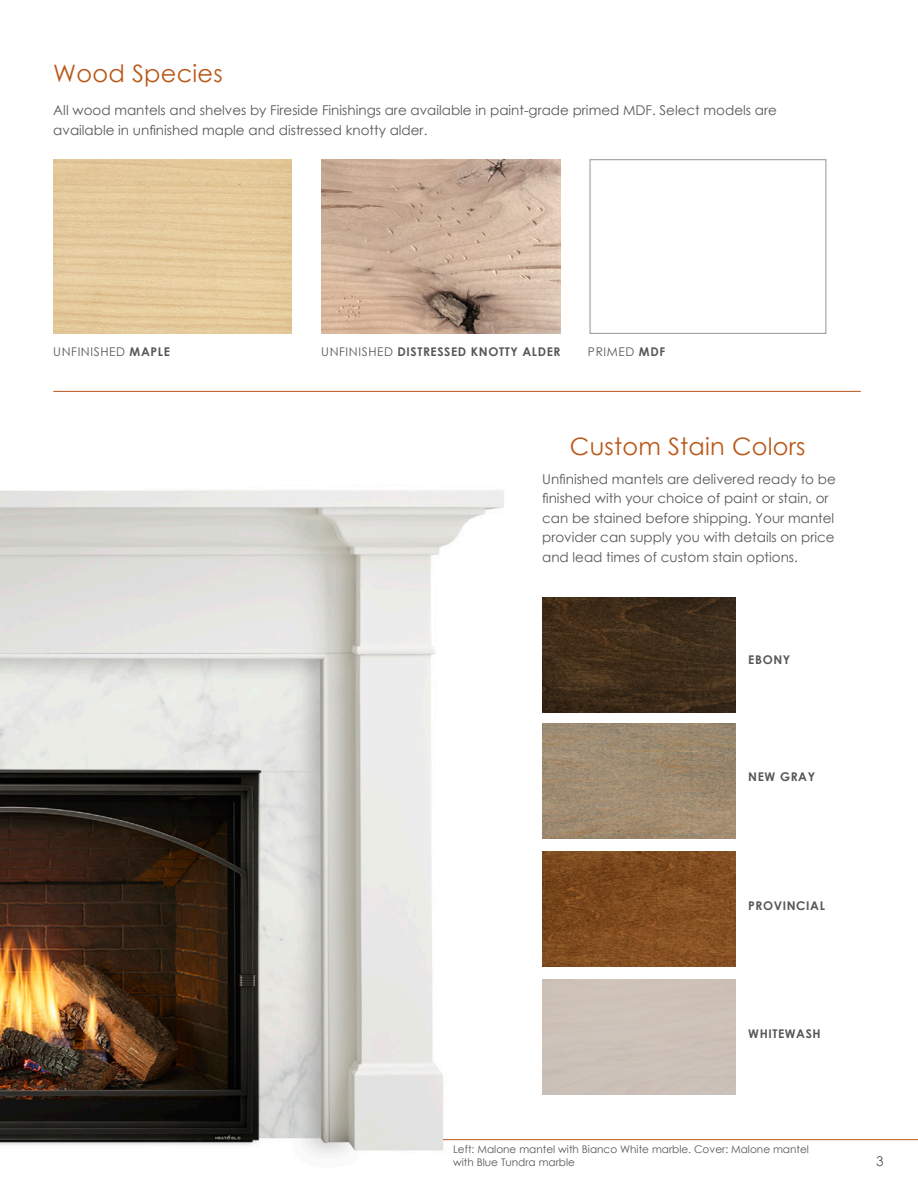
<style>
.page{position:relative;width:918px;height:1188px;background:#fff}
.page>*{position:absolute;margin:0;border:0;box-sizing:border-box;transform-origin:0 0}
.t1{font:24px "Century Gothic";letter-spacing:.01em;color:#ba5818}
.t2{font:13.5px/19.5px "Century Gothic";color:#57585a}
.Disc{font:700 12px "Century Gothic";letter-spacing:.05em;color:#57585a}
.Disc-2{font:12px "Century Gothic";letter-spacing:.05em;color:#57585a}
.t3{font:10.5px/12.6px "Century Gothic";color:#57585a}
.s1{font-weight:700}
.s2{font-weight:400}
</style>
<div class="page">
<img style="left:0;top:490px;width:507px;height:664px">
<hr style="left:443px;top:1139px;width:475px;height:1px;background:#ba5818">
<div style="left:590px;top:159px;width:236px;height:175px;border:1px solid #939598"></div>
<img style="left:53px;top:159px;width:239px;height:175px">
<img style="left:322px;top:159px;width:238px;height:175px">
<img style="left:542px;top:597px;width:193px;height:115px">
<img style="left:542px;top:723px;width:193px;height:115px">
<img style="left:542px;top:852px;width:193px;height:115px">
<hr style="left:53px;top:391px;width:808px;height:1px;background:#ba5818">
<p class="t1" style="left:53px;top:56px;width:171px">Wood Species</p>
<p class="t2" style="left:53px;top:100px;width:725px">All wood mantels and shelves by Fireside Finishings are available in paint-grade primed MDF. Select models are available in unfinished maple and distressed knotty alder.</p>
<p class="Disc-2" style="left:53px;top:343px;width:118px">UNFINISHED <span class="s1">MAPLE</span></p>
<p class="Disc" style="left:321px;top:343px;width:241px"><span class="s2">UNFINISHED</span> DISTRESSED KNOTTY ALDER</p>
<p class="Disc-2" style="left:588px;top:343px;width:79px">PRIMED <span class="s1">MDF</span></p>
<p class="t1" style="left:570px;top:429px;width:237px">Custom Stain Colors</p>
<p class="t2" style="left:542px;top:469px;width:295px">Unfinished mantels are delivered ready to be finished with your choice of paint or stain, or can be stained before shipping. Your mantel provider can supply you with details on price and lead times of custom stain options.</p>
<p class="Disc" style="left:748px;top:650px;width:43px">EBONY</p>
<p class="Disc" style="left:748px;top:768px;width:68px">NEW GRAY</p>
<p class="Disc" style="left:748px;top:896px;width:78px">PROVINCIAL</p>
<p class="Disc" style="left:748px;top:1024px;width:74px">WHITEWASH</p>
<p class="t3" style="left:453px;top:1143px;width:357px">Left: Malone mantel with Bianco White marble. Cover: Malone mantel with Blue Tundra marble</p>
<p class="t2" style="left:876px;top:1151px;width:9px">3</p>
</div>
